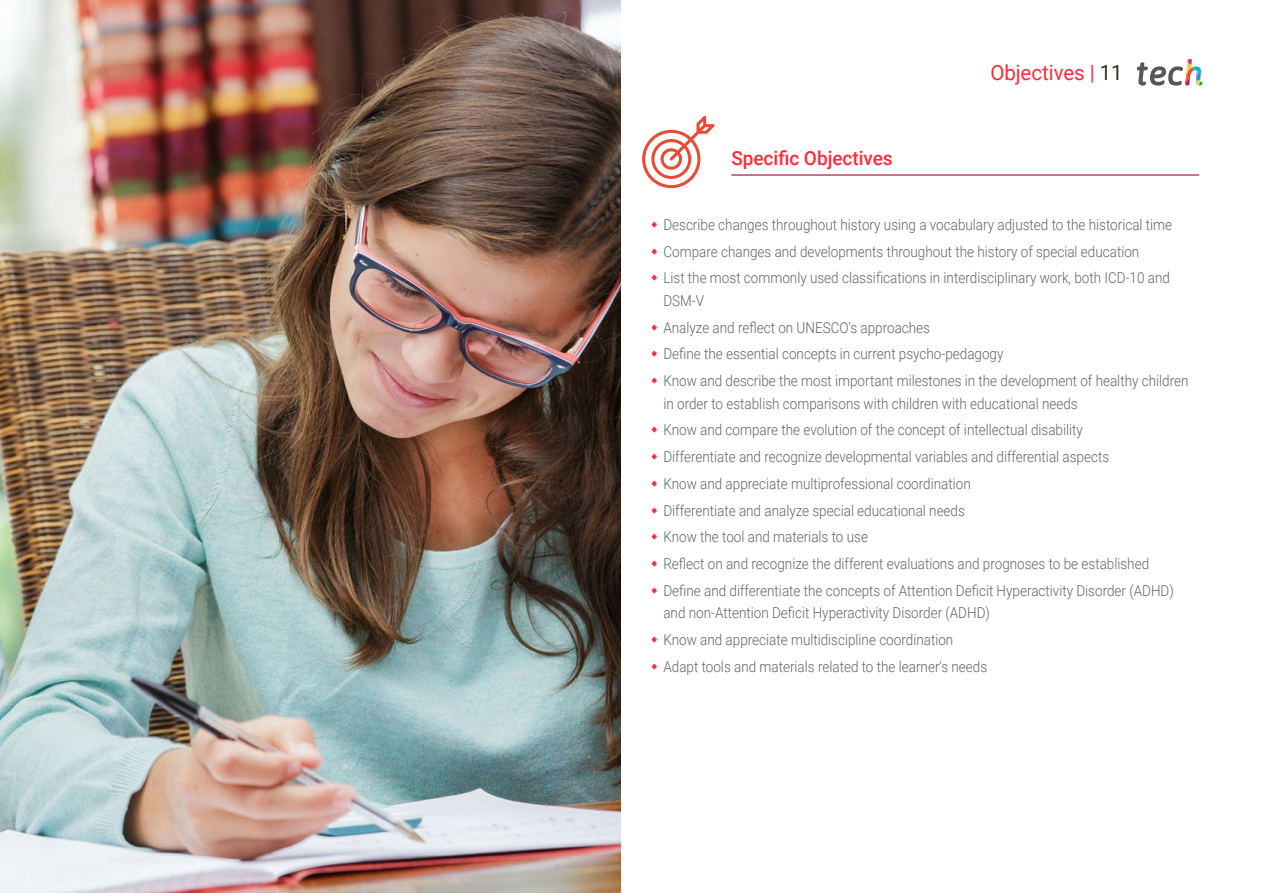
<style>
.page{position:relative;width:1263px;height:893px;background:#fff}
.page>*{position:absolute;margin:0;border:0;box-sizing:border-box;transform-origin:0 0}
.t1{font:21px "Roboto";color:#ff293a}
.t2{font:500 19.5px "Roboto";color:#ff293a}
.t3{font:300 15px/26.7px "Roboto";color:#61646a;scale:.9 1}
.s1{color:#312e20}
</style>
<div class="page">
<svg style="left:642px;top:116px;width:72px;height:72px"></svg>
<hr style="left:731px;top:175px;width:468px;height:1px;background:#ff293a">
<svg style="left:1137px;top:59px;width:65px;height:27px"></svg>
<img style="left:0;top:0;width:621px;height:893px">
<h2 class="t2" style="left:731px;top:144px;width:163px">Specific Objectives</h2>
<h1 class="t1" style="left:990px;top:57px;width:134px">Objectives | <span class="s1">11</span></h1>
<p class="t3" style="left:663px;top:211px;width:567px">Describe changes throughout history using a vocabulary adjusted to the historical time<br>Compare changes and developments throughout the history of special education<br>List the most commonly used classifications in interdisciplinary work, both ICD-10 and</p>
<p class="t3" style="left:663px;top:287px;width:585px">DSM-V<br>Analyze and reflect on UNESCO's approaches<br>Define the essential concepts in current psycho-pedagogy<br>Know and describe the most important milestones in the development of healthy children</p>
<p class="t3" style="left:663px;top:389px;width:569px">in order to establish comparisons with children with educational needs<br>Know and compare the evolution of the concept of intellectual disability<br>Differentiate and recognize developmental variables and differential aspects<br>Know and appreciate multiprofessional coordination<br>Differentiate and analyze special educational needs<br>Know the tool and materials to use<br>Reflect on and recognize the different evaluations and prognoses to be established Define and differentiate the concepts of Attention Deficit Hyperactivity Disorder (ADHD)</p>
<p class="t3" style="left:663px;top:599px;width:364px">and non-Attention Deficit Hyperactivity Disorder (ADHD)<br>Know and appreciate multidiscipline coordination<br>Adapt tools and materials related to the learner's needs</p>
</div>
